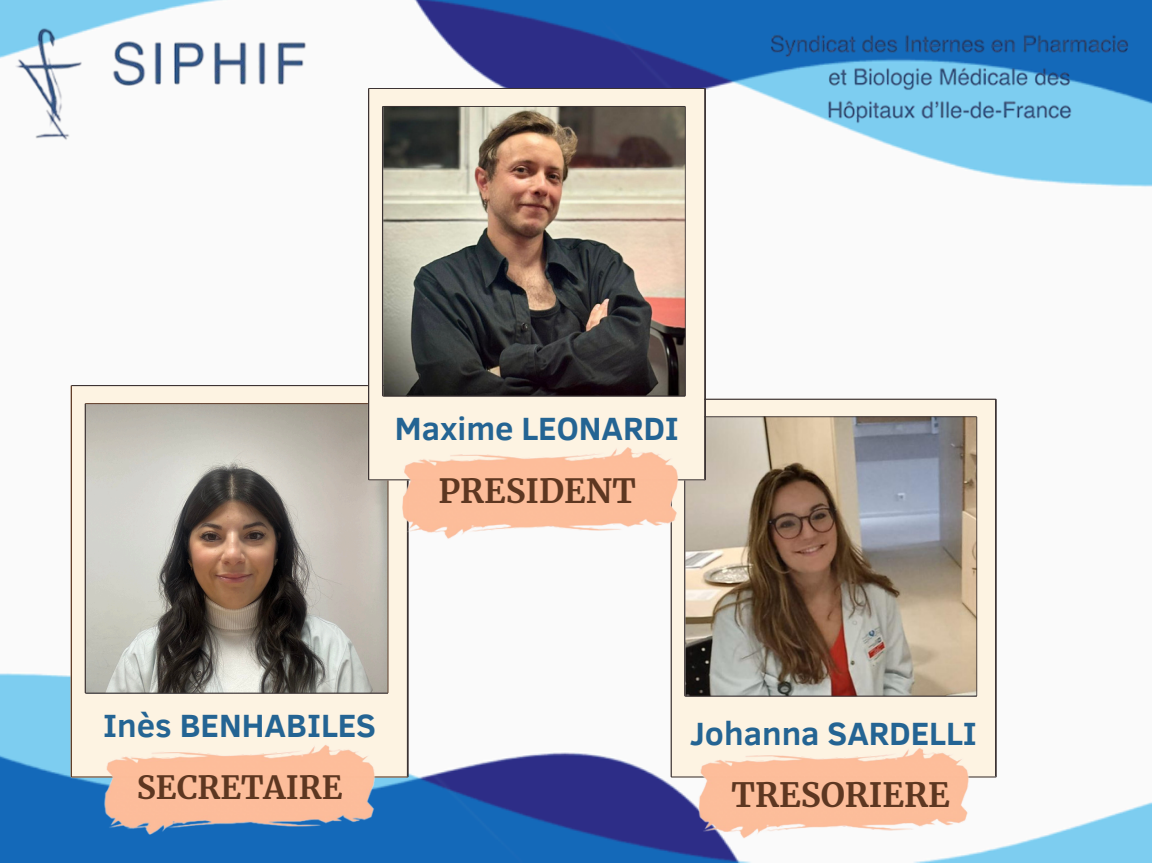
<style>
.page{position:relative;width:1152px;height:864px;background:#fff}
.page>*{position:absolute;margin:0;border:0;box-sizing:border-box;transform-origin:0 0}
.t1{font:700 33.15px "Merriweather";color:#5d3721}
.t2{font:700 33px "Clear Sans";color:#246493}
.t3{font:700 33px "Merriweather";color:#5d3721}
.t4{font:700 31.65px "Merriweather";color:#5d3721}
</style>
<div class="page">
<img style="left:1px;top:0;width:1150px;height:863px">
<svg style="left:71px;top:385px;width:338px;height:392px;background:#b1a99e"></svg>
<img style="left:671px;top:399px;width:326px;height:378px">
<img style="left:0;top:0;width:349px;height:185px">
<img style="left:731px;top:0;width:420px;height:167px">
<img style="left:368px;top:88px;width:338px;height:392px">
<img style="left:86px;top:730px;width:317px;height:130px">
<img style="left:680px;top:734px;width:316px;height:129px">
<img style="left:384px;top:432px;width:323px;height:133px">
<p class="t2" style="left:395px;top:404px;width:285px">Maxime LEONARDI</p>
<h1 class="t3" style="left:438px;top:471px;width:199px">PRESIDENT</h1>
<p class="t2" style="left:103px;top:702px;width:274px">Inès BENHABILES</p>
<p class="t4" style="left:137px;top:768px;width:207px">SECRETAIRE</p>
<p class="t1" style="left:732px;top:774px;width:220px">TRESORIERE</p>
<p class="t2" style="left:690px;top:709px;width:288px">Johanna SARDELLI</p>
</div>
